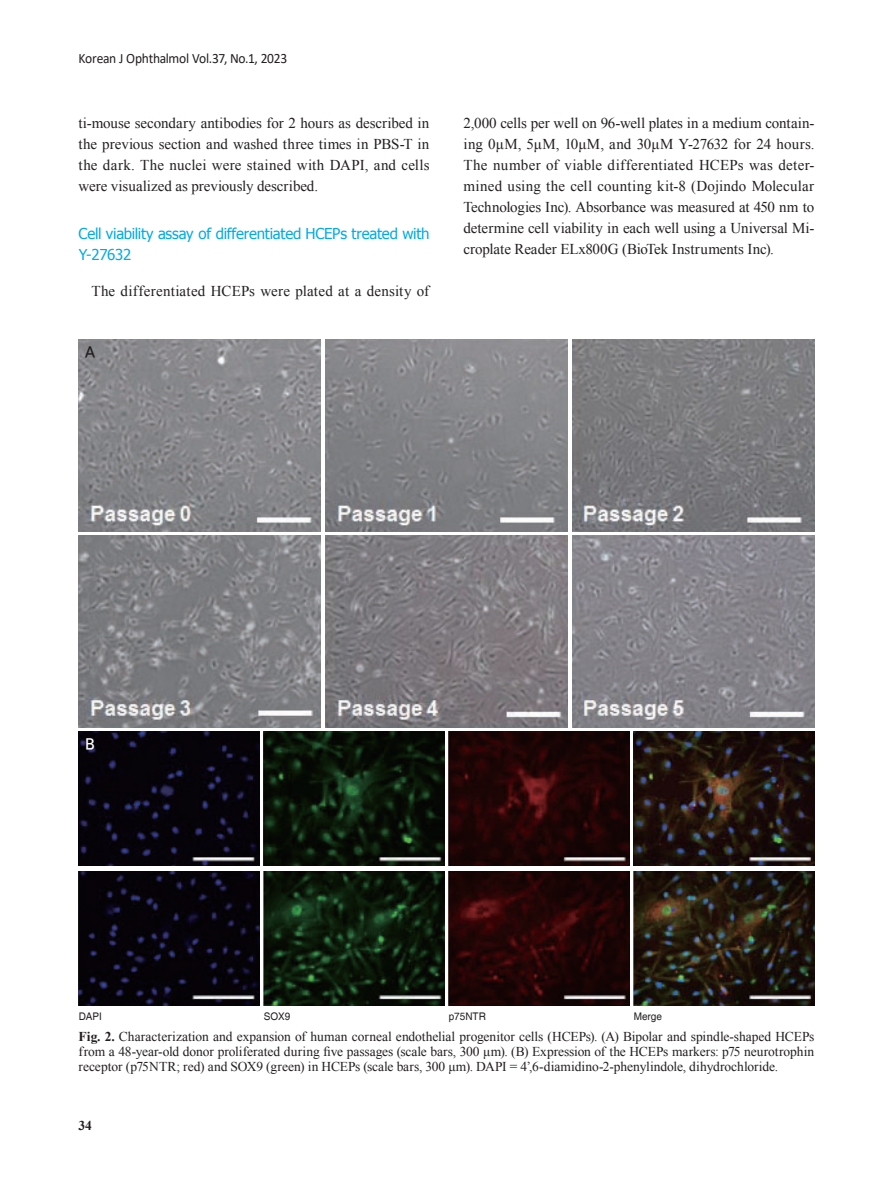
<style>
.page{position:relative;width:893px;height:1191px;background:#fff}
.page>*{position:absolute;margin:0;border:0;box-sizing:border-box;transform-origin:0 0}
.t1{font:15px/21px "Times New Roman";letter-spacing:.005em;color:#231f20;text-align:justify}
.t2{font:15px/21px "Tahoma";letter-spacing:-.015em;color:#00abe5}
.t3{font:700 15px "Ko Pub Dotum";color:#231f20}
.t4{font:700 15px "Ko Pub Dotum";color:#fff}
.t5{font:14.25px "Calibri";letter-spacing:-.02em;color:#231f20;scale:.95 1}
.t6{font:13.5px/15px "Times New Roman";letter-spacing:-.005em;color:#231f20;text-align:justify}
.t7{font:700 13.5px "Times New Roman";color:#231f20}
.t8{font:10.5px "Helvetica";color:#231f20;scale:.95 1}
.s1{font-weight:700}
</style>
<div class="page">
<img style="left:79px;top:339px;width:242px;height:192px">
<img style="left:325px;top:339px;width:243px;height:192px">
<img style="left:572px;top:339px;width:242px;height:192px">
<img style="left:79px;top:732px;width:180px;height:133px">
<img style="left:79px;top:871px;width:180px;height:134px">
<img style="left:634px;top:732px;width:180px;height:133px">
<img style="left:634px;top:871px;width:180px;height:134px">
<img style="left:264px;top:732px;width:180px;height:133px">
<img style="left:264px;top:871px;width:180px;height:134px">
<img style="left:449px;top:732px;width:180px;height:133px">
<img style="left:449px;top:871px;width:180px;height:134px">
<img style="left:79px;top:535px;width:242px;height:192px">
<img style="left:325px;top:535px;width:243px;height:192px">
<img style="left:572px;top:535px;width:242px;height:192px">
<p class="t5" style="left:78px;top:48px;width:221px">Korean J Ophthalmol Vol.37, No.1, 2023</p>
<p class="t1" style="left:79px;top:112px;width:352px">ti-mouse secondary antibodies for 2 hours as described in the previous section and washed three times in PBS-T in the dark. The nuclei were stained with DAPI, and cells were visualized as previously described.</p>
<p class="t2" style="left:79px;top:222px;width:353px">Cell viability assay of differentiated HCEPs treated with<br>Y-27632</p>
<p class="t1" style="left:91px;top:280px;width:339px">The differentiated HCEPs were plated at a density of</p>
<p class="t3" style="left:85px;top:344px;width:11px">A</p>
<p class="t1" style="left:463px;top:112px;width:353px">2,000 cells per well on 96-well plates in a medium contain&shy;ing 0μM, 5μM, 10μM, and 30μM Y-27632 for 24 hours.<br>The number of viable differentiated HCEPs was deter&shy;mined using the cell counting kit-8 (Dojindo Molecular Technologies Inc). Absorbance was measured at 450 nm to determine cell viability in each well using a Universal Mi&shy;croplate Reader ELx800G (BioTek Instruments Inc).</p>
<p class="t4" style="left:85px;top:737px;width:11px">B</p>
<p class="t8" style="left:79px;top:1010px;width:26px">DAPI</p>
<p class="t8" style="left:264px;top:1010px;width:30px">SOX9</p>
<p class="t8" style="left:449px;top:1010px;width:41px">p75NTR</p>
<p class="t8" style="left:634px;top:1010px;width:31px">Merge</p>
<p class="t6" style="left:79px;top:1028px;width:737px"><span class="s1">Fig. 2.</span> Characterization and expansion of human corneal endothelial progenitor cells (HCEPs). (A) Bipolar and spindle-shaped HCEPs from a 48-year-old donor proliferated during five passages (scale bars, 300 μm). (B) Expression of the HCEPs markers: p75 neurotrophin receptor (p75NTR; red) and SOX9 (green) in HCEPs (scale bars, 300 μm). DAPI = 4’,6-diamidino-2-phenylindole, dihydrochloride.</p>
<p class="t7" style="left:79px;top:1116px;width:15px">34</p>
</div>
